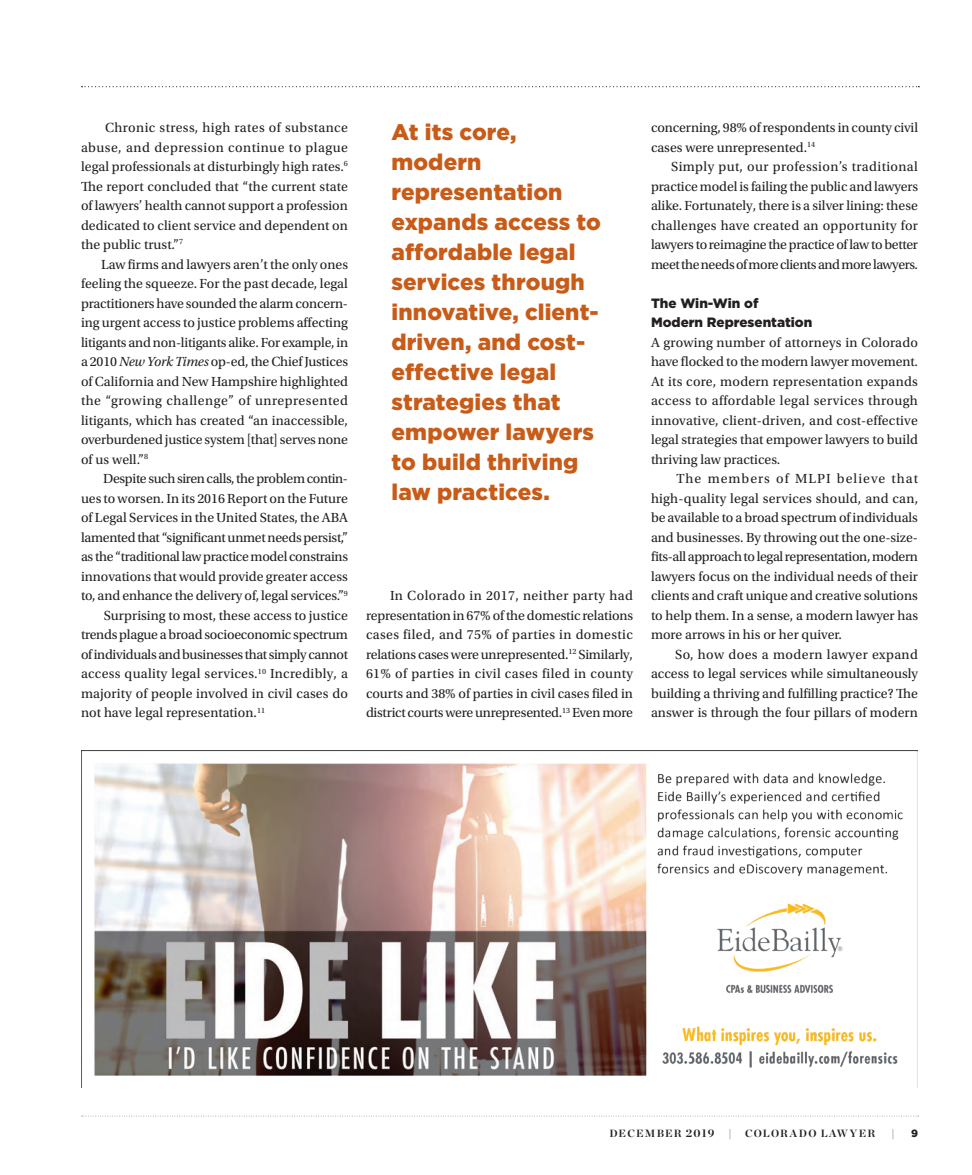
<style>
.page{position:relative;width:972px;height:1175px;background:#fff}
.page>*{position:absolute;margin:0;border:0;box-sizing:border-box;transform-origin:0 0}
.Pullquote{font:900 22.5px/30px "Gotham";letter-spacing:.005em;color:#c85b18}
.Body_Text{font:13.8px/19.5px "Utopia Std";color:#231f20;text-align:justify}
.Body_Subhead{font:900 13.5px "Gotham";color:#231f20}
.t1{font:700 10.5px "Chronicle Display";letter-spacing:.115em;color:#231f20}
.t2{font:900 10.5px "Gotham";color:#231f20}
.s1{font-style:italic}
.s2{font-size:11.25px}
</style>
<div class="page">
<svg style="left:81px;top:1115px;width:838px;height:1px"></svg>
<svg style="left:82px;top:86px;width:837px;height:1px"></svg>
<img style="left:81px;top:750px;width:837px;height:338px">
<p class="Body_Text" style="left:81px;top:118px;width:269px;text-indent:24px">Chronic stress, high rates of substance abuse, and depression continue to plague legal professionals at disturbingly high rates.<sup>6<br></sup>The report concluded that “the current state of lawyers’ health cannot support a profession dedicated to client service and dependent on the public trust.”<sup>7</sup></p>
<p class="Body_Text" style="left:81px;top:255px;width:269px;text-indent:20px">Law firms and lawyers aren’t the only ones feeling the squeeze. For the past decade, legal practitioners have sounded the alarm concern&shy;ing urgent access to justice problems affecting litigants and non-litigants alike. For example, in a 2010 <span class="s1">New York Times</span> op-ed, the Chief Justices of California and New Hampshire highlighted the “growing challenge” of unrepresented litigants, which has created “an inaccessible, overburdened justice system [that] serves none of us well.”<sup>8</sup></p>
<p class="Body_Text" style="left:81px;top:469px;width:269px;text-indent:22px">Despite such siren calls, the problem contin&shy;ues to worsen. In its 2016 Report on the Future of Legal Services in the United States, the ABA lamented that “significant unmet needs persist,” as the “traditional law practice model constrains innovations that would provide greater access to, and enhance the delivery of, legal services.”<sup>9</sup></p>
<p class="Body_Text" style="left:81px;top:606px;width:269px;text-indent:23px">Surprising to most, these access to justice trends plague a broad socioeconomic spectrum of individuals and businesses that simply cannot access quality legal services.<sup>10</sup> Incredibly, a majority of people involved in civil cases do not have legal representation.<sup>11</sup></p>
<p class="Pullquote" style="left:392px;top:117px;width:211px">At its core, modern representation expands access to affordable legal services through innovative, client&shy;driven, and cost&shy;effective legal strategies that empower lawyers to build thriving law practices.</p>
<p class="Body_Text" style="left:366px;top:586px;width:269px;text-indent:24px">In Colorado in 2017, neither party had representation in 67% of the domestic relations cases filed, and 75% of parties in domestic relations cases were unrepresented.<sup>12</sup> Similarly, 61% of parties in civil cases filed in county courts and 38% of parties in civil cases filed in district courts were unrepresented.<sup>13</sup> Even more</p>
<p class="Body_Text" style="left:651px;top:118px;width:269px">concerning, 98% of respondents in county civil cases were unrepresented.<sup>14</sup></p>
<p class="Body_Text" style="left:651px;top:157px;width:269px;text-indent:20px">Simply put, our profession’s traditional practice model is failing the public and lawyers alike. Fortunately, there is a silver lining: these challenges have created an opportunity for lawyers to reimagine the practice of law to better meet the needs of more clients and more lawyers.</p>
<p class="Body_Subhead" style="left:651px;top:293px;width:109px">The Win-Win of</p>
<p class="Body_Subhead" style="left:651px;top:313px;width:163px">Modern Representation</p>
<p class="Body_Text" style="left:651px;top:333px;width:269px">A growing number of attorneys in Colorado have flocked to the modern lawyer movement.<br>At its core, modern representation expands access to affordable legal services through innovative, client-driven, and cost-effective legal strategies that empower lawyers to build thriving law practices.</p>
<p class="Body_Text" style="left:651px;top:469px;width:269px;text-indent:25px">The members of MLPI believe that high-quality legal services should, and can, be available to a broad spectrum of individuals and businesses. By throwing out the one-size&shy;fits-all approach to legal representation, modern lawyers focus on the individual needs of their clients and craft unique and creative solutions to help them. In a sense, a modern lawyer has more arrows in his or her quiver.</p>
<p class="Body_Text" style="left:651px;top:645px;width:269px;text-indent:24px">So, how does a modern lawyer expand access to legal services while simultaneously building a thriving and fulfilling practice? The answer is through the four pillars of modern</p>
<p class="t1" style="left:609px;top:1125px;width:106px">DECEMBER <span class="s2">2019</span></p>
<p class="t1" style="left:729px;top:1125px;width:5px">|</p>
<p class="t1" style="left:745px;top:1125px;width:132px">COLORADO LAWYER</p>
<p class="t1" style="left:892px;top:1125px;width:5px">|</p>
<p class="t2" style="left:911px;top:1126px;width:8px">9</p>
</div>
